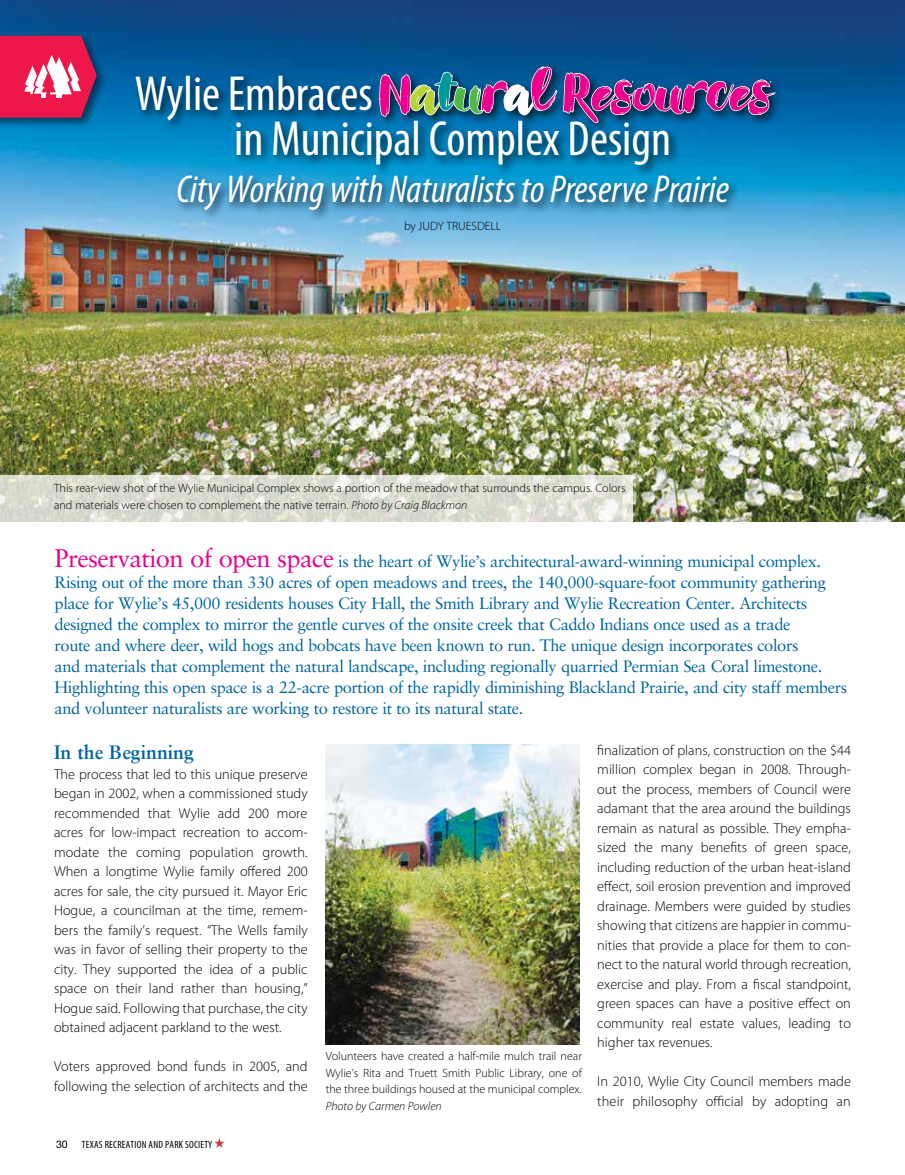
<style>
.page{position:relative;width:905px;height:1175px;background:#fff}
.page>*{position:absolute;margin:0;border:0;box-sizing:border-box;transform-origin:0 0}
.t1{font:condensed 49.5px/45px "Myriad Pro";color:#fff;text-align:center}
.t2{font:italic condensed 39px "Myriad Pro";color:#fff}
.t3{font:700 19.5px "Sabon";color:#0065a4}
.t4{font:16.5px/21px "Sabon";letter-spacing:-.025em;color:#0065a4}
.t5{font:300 14.25px/19.5px "Myriad Pro";color:#000;text-align:justify}
.t6{font:300 12px/16.5px "Myriad Pro";color:#000}
.t7{font:italic 300 12px "Myriad Pro";color:#000}
.t8{font:condensed 10.5px "Myriad Pro";letter-spacing:.02em;color:#000}
.t9{font:10.5px "Helvetica Neue";color:#000}
.s1{font-family:"Wendi";font-stretch:normal;font-size:63px;color:#ec008c}
.s2{font-family:"Wendi";font-stretch:normal;font-size:63px;color:#b7d433}
.s3{font-family:"Wendi";font-stretch:normal;font-size:63px;color:#00999a}
.s4{font-family:"Wendi";font-stretch:normal;font-size:63px;color:#51b848}
.s5{font-family:"Wendi";font-stretch:normal;font-size:63px}
.s6{font-style:italic}
.s7{font-size:25.5px;color:#ec008c}
</style>
<div class="page">
<svg style="left:214px;top:1138px;width:10px;height:9px"></svg>
<img style="left:0;top:0;width:904px;height:521px">
<div style="left:0;top:33px;width:108px;height:96px;background:#000;opacity:.5"></div>
<div style="left:132px;top:62px;width:654px;height:160px;background:#000;opacity:.75"></div>
<svg style="left:377px;top:47px;width:410px;height:97px;background:#1d6696"></svg>
<img style="left:326px;top:744px;width:253px;height:300px">
<svg style="left:0;top:35px;width:97px;height:83px;background:#d83d67"></svg>
<svg style="left:0;top:475px;width:632px;height:47px;background:#dcded2"></svg>
<h1 class="t1" style="left:135px;top:71px;width:637px">Wylie Embraces<span class="s1">N</span><span class="s2">a</span><span class="s3">t</span><span class="s4">u</span><span class="s1">r</span><span class="s5">a</span><span class="s1">l Resources </span>in Municipal Complex Design</h1>
<h2 class="t2" style="left:176px;top:166px;width:554px">City Working with Naturalists to Preserve Prairie</h2>
<p class="t6" style="left:404px;top:217px;width:99px">by JUDY TRUESDELL</p>
<p class="t6" style="left:54px;top:480px;width:573px">This rear-view shot of the Wylie Municipal Complex shows a portion of the meadow that surrounds the campus. Colors and materials were chosen to complement the native terrain. <span class="s6">Photo by Craig Blackmon</span></p>
<p class="t4" style="left:55px;top:551px;width:794px"><span class="s7">Preservation of open space</span> is the heart of Wylie’s architectural-award-winning municipal complex.<br>Rising out of the more than 330 acres of open meadows and trees, the 140,000-square-foot community gathering place for Wylie’s 45,000 residents houses City Hall, the Smith Library and Wylie Recreation Center. Architects designed the complex to mirror the gentle curves of the onsite creek that Caddo Indians once used as a trade<br>route and where deer, wild hogs and bobcats have been known to run. The unique design incorporates colors<br>and materials that complement the natural landscape, including regionally quarried Permian Sea Coral limestone.<br>Highlighting this open space is a 22-acre portion of the rapidly diminishing Blackland Prairie, and city staff members and volunteer naturalists are working to restore it to its natural state.</p>
<h3 class="t3" style="left:54px;top:740px;width:141px">In the Beginning</h3>
<p class="t5" style="left:54px;top:764px;width:255px">The process that led to this unique preserve began in 2002, when a commissioned study recommended that Wylie add 200 more acres for low-impact recreation to accom&shy;modate the coming population growth.<br>When a longtime Wylie family offered 200 acres for sale, the city pursued it. Mayor Eric Hogue, a councilman at the time, remem&shy;bers the family’s request. “The Wells family was in favor of selling their property to the city. They supported the idea of a public space on their land rather than housing,” Hogue said. Following that purchase, the city obtained adjacent parkland to the west.</p>
<p class="t5" style="left:54px;top:1056px;width:255px">Voters approved bond funds in 2005, and following the selection of architects and the</p>
<p class="t9" style="left:56px;top:1137px;width:13px">30</p>
<p class="t8" style="left:82px;top:1137px;width:132px">TEXAS RECREATION AND PARK SOCIETY</p>
<p class="t6" style="left:326px;top:1047px;width:258px;text-align:justify">Volunteers have created a half-mile mulch trail near Wylie’s Rita and Truett Smith Public Library, one of the three buildings housed at the municipal complex.</p>
<p class="t7" style="left:326px;top:1098px;width:117px">Photo by Carmen Powlen</p>
<p class="t5" style="left:597px;top:740px;width:255px">finalization of plans, construction on the $44 million complex began in 2008. Through&shy;out the process, members of Council were adamant that the area around the buildings remain as natural as possible. They empha&shy;sized the many benefits of green space, including reduction of the urban heat-island effect, soil erosion prevention and improved drainage. Members were guided by studies showing that citizens are happier in commu&shy;nities that provide a place for them to con&shy;nect to the natural world through recreation, exercise and play. From a fiscal standpoint, green spaces can have a positive effect on community real estate values, leading to higher tax revenues.</p>
<p class="t5" style="left:597px;top:1071px;width:255px">In 2010, Wylie City Council members made their philosophy official by adopting an</p>
</div>
